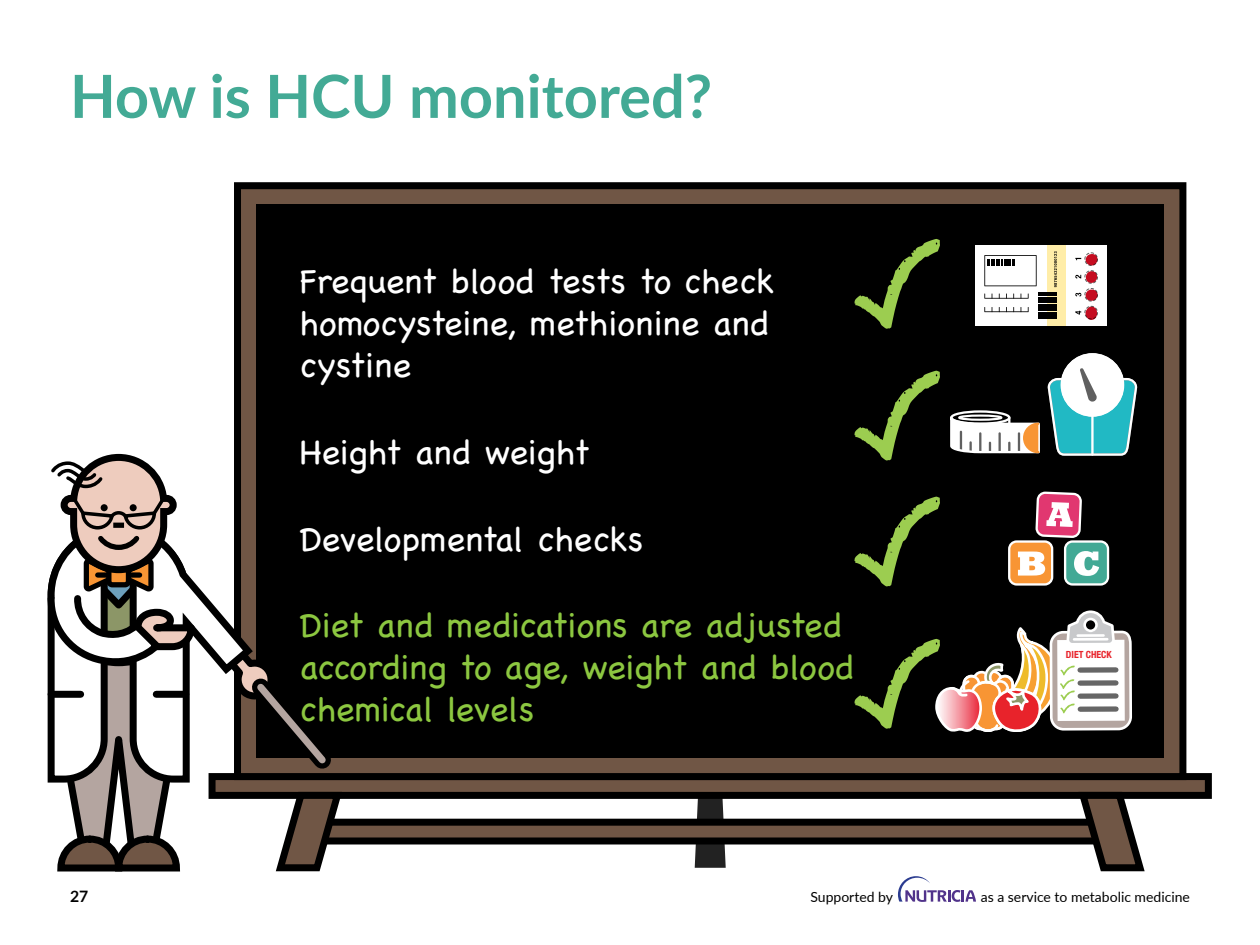
<style>
.page{position:relative;width:1260px;height:945px;background:#fff}
.page>*{position:absolute;margin:0;border:0;box-sizing:border-box;transform-origin:0 0}
.t1{font:700 59.5px "Lato";color:#43aa95}
.t2{font:300 35px/42px "Chalkboard SE";color:#fff}
.t3{font:300 35px/42px "Chalkboard SE";color:#8cc740}
.t4{font:700 15.75px "Lato";color:#000}
.t5{font:14px "Lato";color:#000}
.t6{font:700 condensed 9.8px "Helvetica Neue";color:#e8232b}
</style>
<div class="page">
<svg style="left:695px;top:799px;width:31px;height:69px"></svg>
<div style="left:212px;top:777px;width:996px;height:18px;background:#705645"></div>
<div style="left:209px;top:773px;width:1003px;height:26px;border:7px solid #000"></div>
<div style="left:238px;top:186px;width:945px;height:591px;background:#705645"></div>
<div style="left:234px;top:182px;width:952px;height:598px;border:7px solid #000"></div>
<div style="left:256px;top:205px;width:908px;height:553px;background:#000"></div>
<div style="left:309px;top:822px;width:803px;height:19px;background:#705645"></div>
<div style="left:305px;top:819px;width:810px;height:25px;border:7px solid #000"></div>
<svg style="left:1133px;top:791px;width:16px;height:80px"></svg>
<div style="left:950px;top:410px;width:60px;height:15px;border:2px solid #fff;border-radius:50%"></div>
<div style="left:958px;top:414px;width:44px;height:7px;border:2px solid #fff;border-radius:50%"></div>
<svg style="left:1047px;top:380px;width:91px;height:37px"></svg>
<svg style="left:950px;top:415px;width:90px;height:39px;background:#cec3b9"></svg>
<svg style="left:854px;top:239px;width:86px;height:90px"></svg>
<svg style="left:854px;top:371px;width:86px;height:90px"></svg>
<svg style="left:854px;top:497px;width:86px;height:90px"></svg>
<svg style="left:1048px;top:182px;width:85px;height:689px"></svg>
<svg style="left:854px;top:609px;width:277px;height:134px"></svg>
<div style="left:976px;top:246px;width:131px;height:80px;background:#fff"></div>
<div style="left:1048px;top:246px;width:18px;height:80px;background:#ffeda8"></div>
<svg style="left:1075px;top:252px;width:23px;height:68px"></svg>
<svg style="left:984px;top:251px;width:73px;height:68px"></svg>
<svg style="left:1036px;top:492px;width:46px;height:46px;background:#dc7c9c"></svg>
<div style="left:1065px;top:542px;width:43px;height:42px;background:#42a995;border-radius:7px"></div>
<div style="left:1009px;top:542px;width:43px;height:42px;background:#f89534;border-radius:7px"></div>
<div style="left:1064px;top:540px;width:45px;height:46px;border:2px solid #fff;border-radius:7px"></div>
<svg style="left:1074px;top:551px;width:25px;height:25px"></svg>
<div style="left:1008px;top:540px;width:45px;height:46px;border:2px solid #fff;border-radius:7px"></div>
<svg style="left:1018px;top:552px;width:27px;height:24px"></svg>
<svg style="left:47px;top:450px;width:299px;height:422px"></svg>
<div style="left:156px;top:691px;width:30px;height:7px;background:#000"></div>
<div style="left:51px;top:691px;width:30px;height:7px;background:#000"></div>
<svg style="left:898px;top:876px;width:78px;height:26px"></svg>
<h1 class="t1" style="left:70px;top:52px;width:644px">How is HCU monitored?</h1>
<p class="t2" style="left:300px;top:258px;width:476px">Frequent blood tests to check homocysteine, methionine and cystine</p>
<p class="t2" style="left:300px;top:429px;width:291px">Height and weight</p>
<p class="t2" style="left:300px;top:516px;width:345px">Developmental checks</p>
<p class="t3" style="left:300px;top:602px;width:556px">Diet and medications are adjusted according to age, weight and blood chemical levels</p>
<p class="t6" style="left:1066px;top:646px;width:47px">DIET CHECK</p>
<p class="t4" style="left:70px;top:884px;width:20px">27</p>
<p class="t5" style="left:810px;top:887px;width:84px">Supported by</p>
<p class="t5" style="left:981px;top:887px;width:211px">as a service to metabolic medicine</p>
</div>
